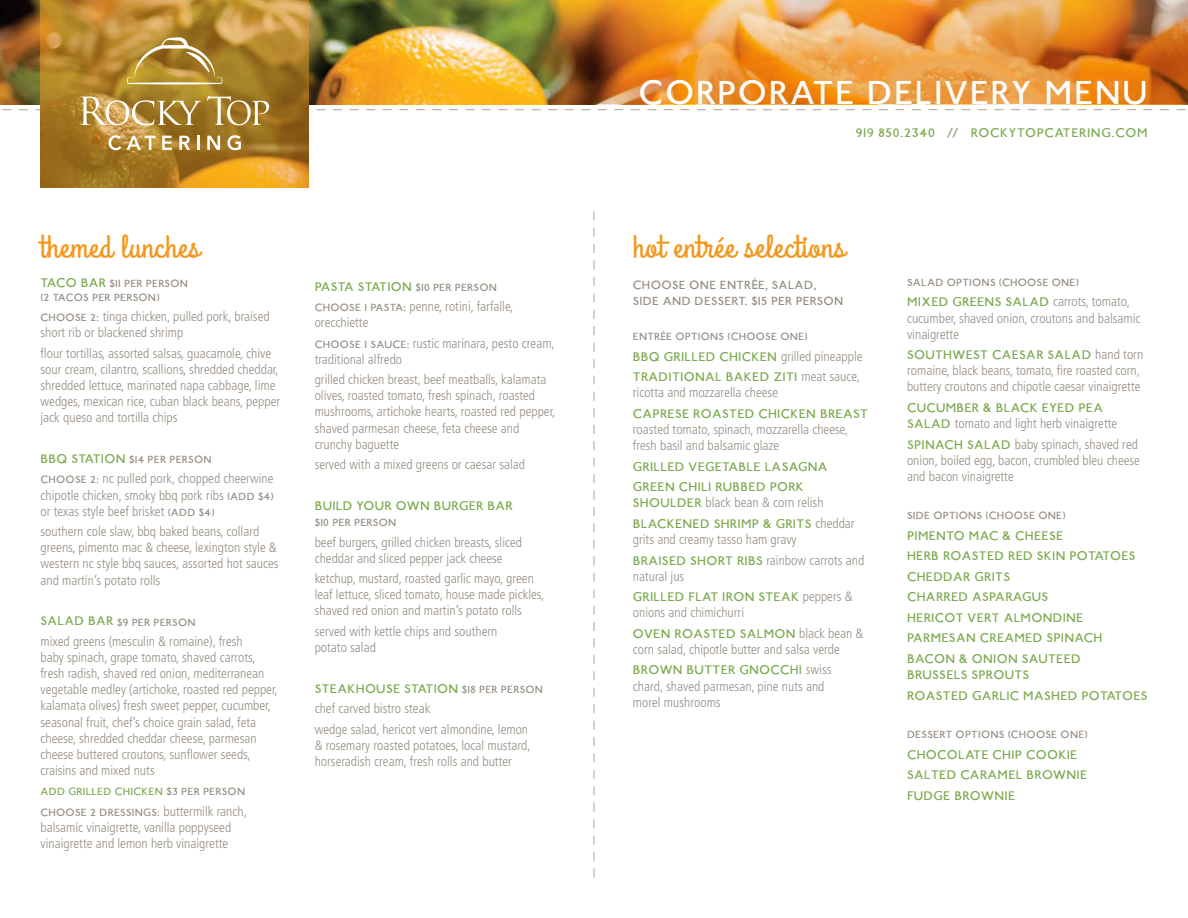
<style>
.page{position:relative;width:1188px;height:918px;background:#fff}
.page>*{position:absolute;margin:0;border:0;box-sizing:border-box;transform-origin:0 0}
.t1{font:36px "Paddington SC Plain Small Caps";letter-spacing:.05em;color:#fff}
.t2{font:33px "Grand Hotel";letter-spacing:.025em;color:#f3981f}
.t3{font:300 condensed 13.5px/16px "Frutiger";color:#968e84}
.t4{font:13.5px/20.5px "Paddington SC Plain Small Caps";letter-spacing:.025em;color:#7caa50}
.t5{font:13.5px "Paddington SC Plain Small Caps";letter-spacing:.05em;color:#7caa50}
.t6{font:12.75px/15.3px "Paddington SC Plain Small Caps";letter-spacing:.025em;color:#968e84}
.t7{font:11.25px/13.5px "Paddington SC Plain Small Caps";letter-spacing:.025em;color:#968e84}
.s1{font-size:13.5px;color:#7caa50}
.s2{font-family:"Paddington SC Plain Small Caps";font-weight:400;font-stretch:normal;font-size:11.25px}
.s3{color:#7caa50}
.s4{font-family:"Frutiger";font-weight:300;font-stretch:condensed;font-size:13.5px}
.s5{font-size:11.25px;color:#968e84}
.s6{color:#a2958a}
.s7{font-family:"Gill Sans"}
.s8{font-family:"Gill Sans";font-size:10.65px}
.s9{font-family:"Frutiger";font-weight:300;font-stretch:condensed;color:#968e84}
.s10{font-family:"Paddington SC Plain Small Caps";font-weight:400;font-stretch:normal;color:#7caa50}
</style>
<div class="page">
<img style="left:0;top:0;width:418px;height:96px">
<img style="left:418px;top:0;width:770px;height:96px">
<svg style="left:40px;top:0;width:269px;height:188px;background:#b4842c"></svg>
<svg style="left:127px;top:37px;width:95px;height:48px;background:#b69346"></svg>
<svg style="left:0;top:96px;width:1188px;height:29px"></svg>
<svg style="left:109px;top:135px;width:12px;height:15px"></svg>
<svg style="left:127px;top:136px;width:29px;height:14px"></svg>
<svg style="left:162px;top:136px;width:10px;height:14px"></svg>
<svg style="left:179px;top:136px;width:11px;height:14px"></svg>
<svg style="left:197px;top:136px;width:2px;height:14px"></svg>
<svg style="left:207px;top:136px;width:13px;height:14px"></svg>
<svg style="left:227px;top:135px;width:14px;height:15px"></svg>
<svg style="left:593px;top:211px;width:2px;height:667px"></svg>
<h2 class="t2" style="left:40px;top:226px;width:161px">themed lunches</h2>
<p class="t7" style="left:40px;top:278px;width:149px"><span class="s1">TACO BAR</span> $11 PER PERSON (2 TACOS PER PERSON)</p>
<p class="t3" style="left:40px;top:309px;width:231px"><span class="s2">CHOOSE 2:</span> tinga chicken, pulled pork, braised short rib or blackened shrimp</p>
<p class="t3" style="left:41px;top:345px;width:241px">flour tortillas, assorted salsas, guacamole, chive sour cream, cilantro, scallions, shredded cheddar, shredded lettuce, marinated napa cabbage, lime wedges, mexican rice, cuban black beans, pepper jack queso and tortilla chips</p>
<p class="t7" style="left:41px;top:454px;width:173px"><span class="s1">BBQ STATION</span> $14 PER PERSON</p>
<p class="t3" style="left:40px;top:471px;width:235px;text-align:justify"><span class="s2">CHOOSE 2:</span> nc pulled pork, chopped cheerwine chipotle chicken, smoky bbq pork ribs <span class="s2">(ADD $4) </span>or texas style beef brisket <span class="s2">(ADD $4)</span></p>
<p class="t3" style="left:40px;top:524px;width:240px">southern cole slaw, bbq baked beans, collard greens, pimento mac &amp; cheese, lexington style &amp; western nc style bbq sauces, assorted hot sauces and martin’s potato rolls</p>
<p class="t7" style="left:40px;top:616px;width:157px"><span class="s1">SALAD BAR</span> $9 PER PERSON</p>
<p class="t3" style="left:40px;top:633px;width:239px">mixed greens (mesculin &amp; romaine), fresh<br>baby spinach, grape tomato, shaved carrots, fresh radish, shaved red onion, mediterranean vegetable medley (artichoke, roasted red pepper, kalamata olives) fresh sweet pepper, cucumber, seasonal fruit, chef’s choice grain salad, feta cheese, shredded cheddar cheese, parmesan cheese buttered croutons, sunflower seeds, craisins and mixed nuts</p>
<p class="t7" style="left:40px;top:782px;width:208px;line-height:20.4px"><span class="s3">ADD GRILLED CHICKEN</span> $3 PER PERSON<br>CHOOSE 2 DRESSINGS: <span class="s4">buttermilk ranch,</span></p>
<p class="t3" style="left:41px;top:819px;width:192px">balsamic vinaigrette, vanilla poppyseed vinaigrette and lemon herb vinaigrette</p>
<p class="t4" style="left:315px;top:277px;width:184px">PASTA STATION <span class="s5">$10 PER PERSON</span></p>
<p class="t3" style="left:315px;top:299px;width:200px"><span class="s2">CHOOSE 1 PASTA:</span> penne, rotini, farfalle, orecchiette</p>
<p class="t3" style="left:315px;top:335px;width:242px"><span class="s2">CHOOSE 1 SAUCE:</span> rustic marinara, pesto cream, traditional alfredo</p>
<p class="t3" style="left:315px;top:372px;width:242px">grilled chicken breast, beef meatballs, kalamata olives, roasted tomato, fresh spinach, roasted mushrooms, artichoke hearts, roasted red pepper, shaved parmesan cheese, feta cheese and crunchy baguette</p>
<p class="t3" style="left:315px;top:457px;width:212px">served with a mixed greens or caesar salad</p>
<p class="t4" style="left:315px;top:496px;width:200px">BUILD YOUR OWN BURGER BAR</p>
<p class="t7" style="left:315px;top:517px;width:83px">$10 PER PERSON</p>
<p class="t3" style="left:315px;top:534px;width:209px">beef burgers, grilled chicken breasts, sliced cheddar and sliced pepper jack cheese</p>
<p class="t3" style="left:315px;top:571px;width:231px">ketchup, mustard, roasted garlic mayo, green leaf lettuce, sliced tomato, house made pickles, shaved red onion and martin’s potato rolls</p>
<p class="t3" style="left:315px;top:623px;width:184px">served with kettle chips and southern potato salad</p>
<p class="t4" style="left:315px;top:679px;width:230px">STEAKHOUSE STATION <span class="s5">$18 PER PERSON</span></p>
<p class="t3" style="left:315px;top:699px;width:215px;line-height:20.4px">chef carved bistro steak<br>wedge salad, hericot vert almondine, lemon</p>
<p class="t3" style="left:315px;top:738px;width:218px">&amp; rosemary roasted potatoes, local mustard, horseradish cream, fresh rolls and butter</p>
<h1 class="t1" style="left:639px;top:79px;width:510px">CORPORATE DELIVERY MENU</h1>
<p class="t5" style="left:856px;top:127px;width:293px">919 850.2340 <span class="s6">//</span> ROCKYTOPCATERING.COM</p>
<h2 class="t2" style="left:633px;top:226px;width:214px">hot entrée selections</h2>
<p class="t6" style="left:633px;top:279px;width:212px">CHOOSE ONE ENTR<span class="s7">É</span>E, SALAD,<br>SIDE AND DESSERT. $15 PER PERSON</p>
<p class="t7" style="left:633px;top:331px;width:176px">ENTR<span class="s8">É</span>E OPTIONS (CHOOSE ONE)</p>
<p class="t4" style="left:633px;top:347px;width:231px">BBQ GRILLED CHICKEN <span class="s9">grilled pineapple<br></span>TRADITIONAL BAKED ZITI <span class="s9">meat sauce,</span></p>
<p class="t3" style="left:633px;top:385px;width:147px">ricotta and mozzarella cheese</p>
<p class="t4" style="left:633px;top:404px;width:237px">CAPRESE ROASTED CHICKEN BREAST</p>
<p class="t3" style="left:633px;top:422px;width:217px">roasted tomato, spinach, mozzarella cheese, fresh basil and balsamic glaze</p>
<p class="t4" style="left:633px;top:457px;width:196px">GRILLED VEGETABLE LASAGNA<br>GREEN CHILI RUBBED PORK</p>
<p class="t3" style="left:633px;top:495px;width:192px"><span class="s10">SHOULDER</span> black bean &amp; corn relish</p>
<p class="t4" style="left:633px;top:514px;width:223px">BLACKENED SHRIMP &amp; GRITS <span class="s9">cheddar</span></p>
<p class="t3" style="left:633px;top:529px;width:233px;line-height:20.5px">grits and creamy tasso ham gravy<br><span class="s10">BRAISED SHORT RIBS</span> rainbow carrots and</p>
<p class="t3" style="left:633px;top:568px;width:53px">natural jus</p>
<p class="t4" style="left:633px;top:588px;width:221px">GRILLED FLAT IRON STEAK <span class="s9">peppers &amp;</span></p>
<p class="t3" style="left:633px;top:605px;width:113px">onions and chimichurri</p>
<p class="t4" style="left:633px;top:624px;width:232px">OVEN ROASTED SALMON <span class="s9">black bean &amp;</span></p>
<p class="t3" style="left:633px;top:641px;width:208px">corn salad, chipotle butter and salsa verde</p>
<p class="t4" style="left:633px;top:661px;width:200px">BROWN BUTTER GNOCCHI <span class="s9">swiss</span></p>
<p class="t3" style="left:633px;top:678px;width:193px">chard, shaved parmesan, pine nuts and morel mushrooms</p>
<p class="t7" style="left:907px;top:276px;width:173px">SALAD OPTIONS (CHOOSE ONE)</p>
<p class="t4" style="left:907px;top:293px;width:224px">MIXED GREENS SALAD <span class="s9">carrots, tomato,</span></p>
<p class="t3" style="left:907px;top:310px;width:235px">cucumber, shaved onion, croutons and balsamic vinaigrette</p>
<p class="t4" style="left:907px;top:346px;width:238px">SOUTHWEST CAESAR SALAD <span class="s9">hand torn</span></p>
<p class="t3" style="left:907px;top:363px;width:235px">romaine, black beans, tomato, fire roasted corn, buttery croutons and chipotle caesar vinaigrette</p>
<p class="t4" style="left:907px;top:398px;width:198px">CUCUMBER &amp; BLACK EYED PEA</p>
<p class="t3" style="left:907px;top:413px;width:232px;line-height:20.5px"><span class="s10">SALAD</span> tomato and light herb vinaigrette<br><span class="s10">SPINACH SALAD</span> baby spinach, shaved red</p>
<p class="t3" style="left:907px;top:452px;width:234px">onion, boiled egg, bacon, crumbled bleu cheese and bacon vinaigrette</p>
<p class="t7" style="left:907px;top:510px;width:160px">SIDE OPTIONS (CHOOSE ONE)</p>
<p class="t4" style="left:907px;top:526px;width:230px">PIMENTO MAC &amp; CHEESE<br>HERB ROASTED RED SKIN POTATOES<br>CHEDDAR GRITS<br>CHARRED ASPARAGUS<br>HERICOT VERT ALMONDINE<br>PARMESAN CREAMED SPINACH<br>BACON &amp; ONION SAUTEED</p>
<p class="t4" style="left:907px;top:666px;width:242px">BRUSSELS SPROUTS<br>ROASTED GARLIC MASHED POTATOES</p>
<p class="t7" style="left:907px;top:729px;width:182px">DESSERT OPTIONS (CHOOSE ONE)</p>
<p class="t4" style="left:907px;top:745px;width:182px">CHOCOLATE CHIP COOKIE<br>SALTED CARAMEL BROWNIE<br>FUDGE BROWNIE</p>
</div>
